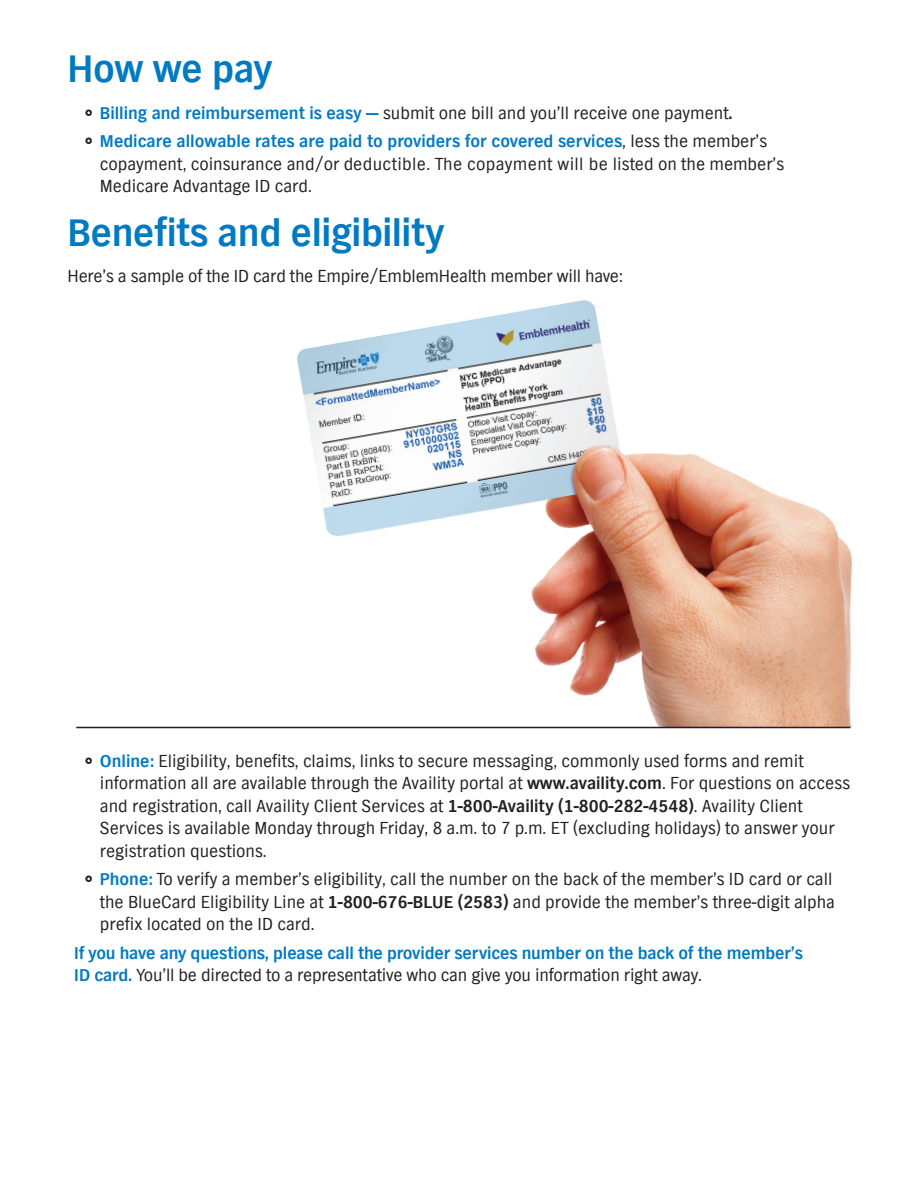
<style>
.page{position:relative;width:918px;height:1188px;background:#fff}
.page>*{position:absolute;margin:0;border:0;box-sizing:border-box;transform-origin:0 0}
.Column_Bullet_Copy{font:700 40.5px "TV Nord EF";letter-spacing:-.01em;color:#007ac2}
.Column_Bullet_Copy-2{font:18px/22.5px "TV Nord EF";color:#231f20}
.Column_Bullet_Copy-3{font:700 18px/22.5px "TV Nord EF";letter-spacing:-.01em;color:#007ac2}
.s1{font-weight:700;color:#007ac2}
.s2{font-weight:700}
.s3{font-weight:400;color:#231f20}
</style>
<div class="page">
<img style="left:270px;top:300px;width:582px;height:427px">
<hr style="left:76px;top:727px;width:774px;height:1px;background:#231f20">
<p class="Column_Bullet_Copy" style="left:68px;top:46px;width:206px">How we pay</p>
<p class="Column_Bullet_Copy-2" style="left:100px;top:102px;width:634px"><span class="s1">Billing and reimbursement is easy —</span> submit one bill and you’ll receive one payment<span class="s2">.</span></p>
<p class="Column_Bullet_Copy-2" style="left:100px;top:130px;width:686px"><span class="s1">Medicare allowable rates are paid to providers for covered services</span>, less the member’s copayment, coinsurance and/or deductible. The copayment will be listed on the member’s<br>Medicare Advantage ID card.</p>
<p class="Column_Bullet_Copy" style="left:68px;top:210px;width:378px">Benefits and eligibility</p>
<p class="Column_Bullet_Copy-2" style="left:68px;top:265px;width:557px">Here’s a sample of the ID card the Empire/EmblemHealth member will have:</p>
<p class="Column_Bullet_Copy-2" style="left:100px;top:750px;width:752px"><span class="s1">Online:</span> Eligibility, benefits, claims, links to secure messaging, commonly used forms and remit information all are available through the Availity portal at <span class="s2">www.availity.com</span>. For questions on access and registration, call Availity Client Services at <span class="s2">1-800-Availity (1-800-282-4548)</span>. Availity Client Services is available Monday through Friday, 8 a.m. to 7 p.m. ET (excluding holidays) to answer your registration questions.</p>
<p class="Column_Bullet_Copy-2" style="left:100px;top:868px;width:737px"><span class="s1">Phone:</span> To verify a member’s eligibility, call the number on the back of the member’s ID card or call the BlueCard Eligibility Line at <span class="s2">1-800-676-BLUE (2583)</span> and provide the member’s three-digit alpha prefix located on the ID card.</p>
<p class="Column_Bullet_Copy-3" style="left:74px;top:942px;width:730px">If you have any questions, please call the provider services number on the back of the member’s<br>ID card. <span class="s3">You’ll be directed to a representative who can give you information right away.</span></p>
</div>
